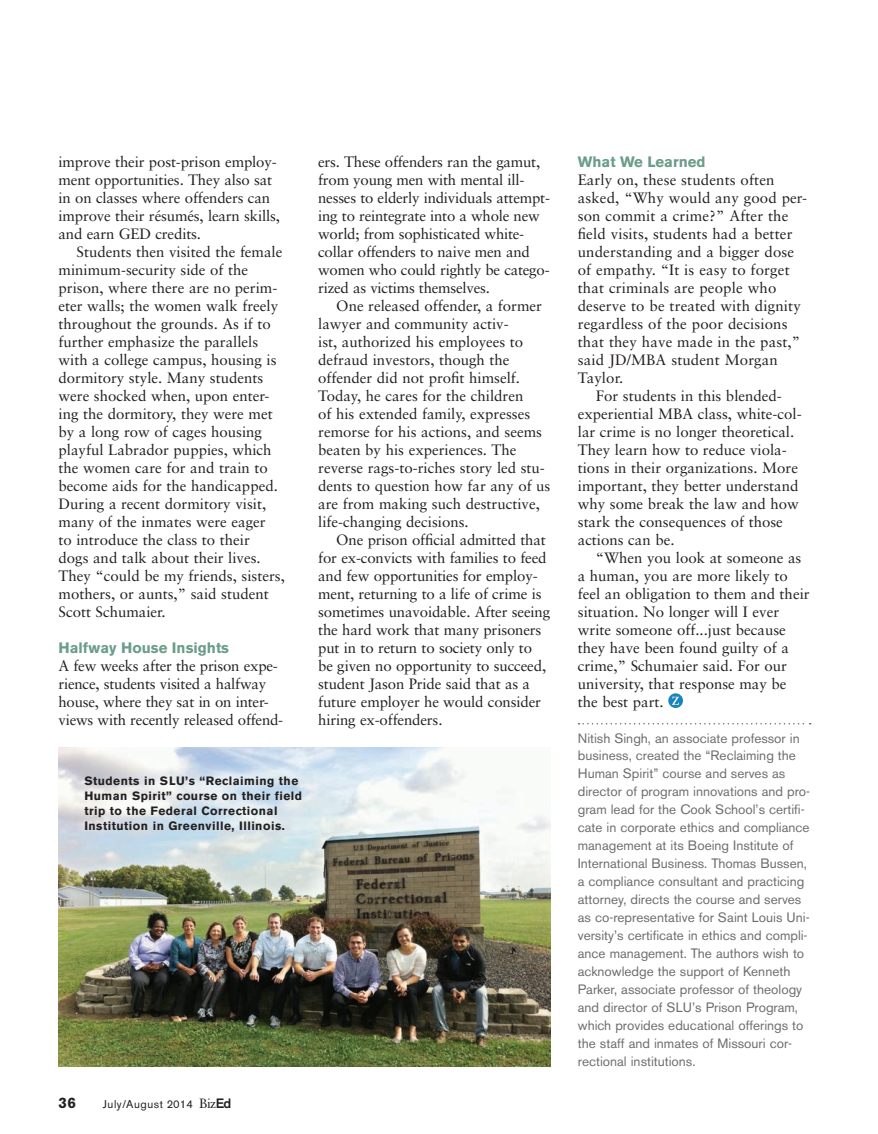
<style>
.page{position:relative;width:878px;height:1134px;background:#fff}
.page>*{position:absolute;margin:0;border:0;box-sizing:border-box;transform-origin:0 0}
.t1{font:15px/18px "Sabon";color:#231f20}
.t2{font:700 15px "Akzidenz Grotesk BE";color:#6b9d89}
.t3{font:700 15px "Akzidenz Grotesk BE";color:#231f20}
.t4{font:13.5px/18px "Akzidenz Grotesk BE";color:#6c6d70}
.t5{font:700 12px/15px "Akzidenz Grotesk BE";letter-spacing:.04em;color:#231f20}
.t6{font:11.25px "Akzidenz Grotesk BE";letter-spacing:.05em;color:#231f20}
.s1{font-family:"Sabon";font-size:13.5px}
.s2{font-weight:500;font-size:13.5px}
</style>
<div class="page">
<svg style="left:578px;top:723px;width:232px;height:1px"></svg>
<svg style="left:668px;top:693px;width:15px;height:15px"></svg>
<img style="left:59px;top:747px;width:492px;height:319px">
<p class="t1" style="left:58px;top:152px;width:223px">improve their post-prison employ&shy;ment opportunities. They also sat in on classes where offenders can improve their résumés, learn skills, and earn GED credits.</p>
<p class="t1" style="left:58px;top:242px;width:228px;text-indent:18px">Students then visited the female minimum-security side of the prison, where there are no perim&shy;eter walls; the women walk freely throughout the grounds. As if to further emphasize the parallels with a college campus, housing is dormitory style. Many students were shocked when, upon enter&shy;ing the dormitory, they were met by a long row of cages housing playful Labrador puppies, which the women care for and train to become aids for the handicapped.<br>During a recent dormitory visit, many of the inmates were eager<br>to introduce the class to their<br>dogs and talk about their lives.<br>They “could be my friends, sisters, mothers, or aunts,” said student<br>Scott Schumaier.</p>
<p class="t2" style="left:58px;top:639px;width:172px">Halfway House Insights</p>
<p class="t1" style="left:58px;top:656px;width:226px">A few weeks after the prison expe&shy;rience, students visited a halfway house, where they sat in on inter&shy;views with recently released offend-</p>
<p class="t1" style="left:318px;top:152px;width:233px">ers. These offenders ran the gamut, from young men with mental ill&shy;nesses to elderly individuals attempt&shy;ing to reintegrate into a whole new world; from sophisticated white&shy;collar offenders to naive men and women who could rightly be catego&shy;rized as victims themselves.</p>
<p class="t1" style="left:318px;top:296px;width:234px;text-indent:18px">One released offender, a former lawyer and community activ-<br>ist, authorized his employees to defraud investors, though the offender did not profit himself.<br>Today, he cares for the children<br>of his extended family, expresses remorse for his actions, and seems beaten by his experiences. The reverse rags-to-riches story led stu&shy;dents to question how far any of us are from making such destructive, life-changing decisions.</p>
<p class="t1" style="left:318px;top:530px;width:233px;text-indent:18px">One prison official admitted that for ex-convicts with families to feed and few opportunities for employ&shy;ment, returning to a life of crime is sometimes unavoidable. After seeing the hard work that many prisoners put in to return to society only to be given no opportunity to succeed, student Jason Pride said that as a future employer he would consider hiring ex-offenders.</p>
<p class="t5" style="left:84px;top:774px;width:219px">Students in SLU’s “Reclaiming the Human Spirit” course on their field trip to the Federal Correctional Institution in Greenville, Illinois.</p>
<p class="t3" style="left:59px;top:1094px;width:19px">36</p>
<p class="t6" style="left:103px;top:1097px;width:130px">July/August 2014 <span class="s1">Biz</span><span class="s2">Ed</span></p>
<p class="t2" style="left:578px;top:153px;width:129px">What We Learned</p>
<p class="t1" style="left:578px;top:170px;width:198px">Early on, these students often</p>
<p class="t1" style="left:578px;top:188px;width:231px">asked, “Why would any good per-</p>
<p class="t1" style="left:578px;top:206px;width:212px">son commit a crime?” After the</p>
<p class="t1" style="left:578px;top:224px;width:216px">field visits, students had a better</p>
<p class="t1" style="left:578px;top:242px;width:218px">understanding and a bigger dose</p>
<p class="t1" style="left:578px;top:260px;width:213px">of empathy. “It is easy to forget</p>
<p class="t1" style="left:578px;top:278px;width:200px">that criminals are people who</p>
<p class="t1" style="left:578px;top:296px;width:224px">deserve to be treated with dignity</p>
<p class="t1" style="left:578px;top:314px;width:211px">regardless of the poor decisions</p>
<p class="t1" style="left:578px;top:332px;width:224px">that they have made in the past,”</p>
<p class="t1" style="left:578px;top:350px;width:202px">said JD/MBA student Morgan</p>
<p class="t1" style="left:578px;top:368px;width:47px">Taylor.</p>
<p class="t1" style="left:596px;top:386px;width:187px">For students in this blended-</p>
<p class="t1" style="left:578px;top:404px;width:225px">experiential MBA class, white-col-</p>
<p class="t1" style="left:578px;top:422px;width:218px">lar crime is no longer theoretical.</p>
<p class="t1" style="left:578px;top:440px;width:210px">They learn how to reduce viola-</p>
<p class="t1" style="left:578px;top:458px;width:222px">tions in their organizations. More</p>
<p class="t1" style="left:578px;top:476px;width:222px">important, they better understand</p>
<p class="t1" style="left:578px;top:494px;width:222px">why some break the law and how</p>
<p class="t1" style="left:578px;top:512px;width:207px">stark the consequences of those</p>
<p class="t1" style="left:578px;top:530px;width:98px">actions can be.</p>
<p class="t1" style="left:596px;top:548px;width:207px">“When you look at someone as</p>
<p class="t1" style="left:578px;top:566px;width:212px">a human, you are more likely to</p>
<p class="t1" style="left:578px;top:584px;width:233px">feel an obligation to them and their</p>
<p class="t1" style="left:578px;top:602px;width:203px">situation. No longer will I ever</p>
<p class="t1" style="left:578px;top:620px;width:209px">write someone off...just because</p>
<p class="t1" style="left:578px;top:638px;width:212px">they have been found guilty of a</p>
<p class="t1" style="left:578px;top:656px;width:211px">crime,” Schumaier said. For our</p>
<p class="t1" style="left:578px;top:674px;width:210px">university, that response may be</p>
<p class="t1" style="left:578px;top:692px;width:87px">the best part.</p>
<p class="t4" style="left:578px;top:729px;width:234px">Nitish Singh, an associate professor in business, created the “Reclaiming the Human Spirit” course and serves as director of program innovations and pro&shy;gram lead for the Cook School’s certifi&shy;cate in corporate ethics and compliance management at its Boeing Institute of International Business. Thomas Bussen, a compliance consultant and practicing attorney, directs the course and serves as co-representative for Saint Louis Uni&shy;versity’s certificate in ethics and compli&shy;ance management. The authors wish to acknowledge the support of Kenneth Parker, associate professor of theology and director of SLU’s Prison Program, which provides educational offerings to the staff and inmates of Missouri cor&shy;rectional institutions.</p>
</div>
